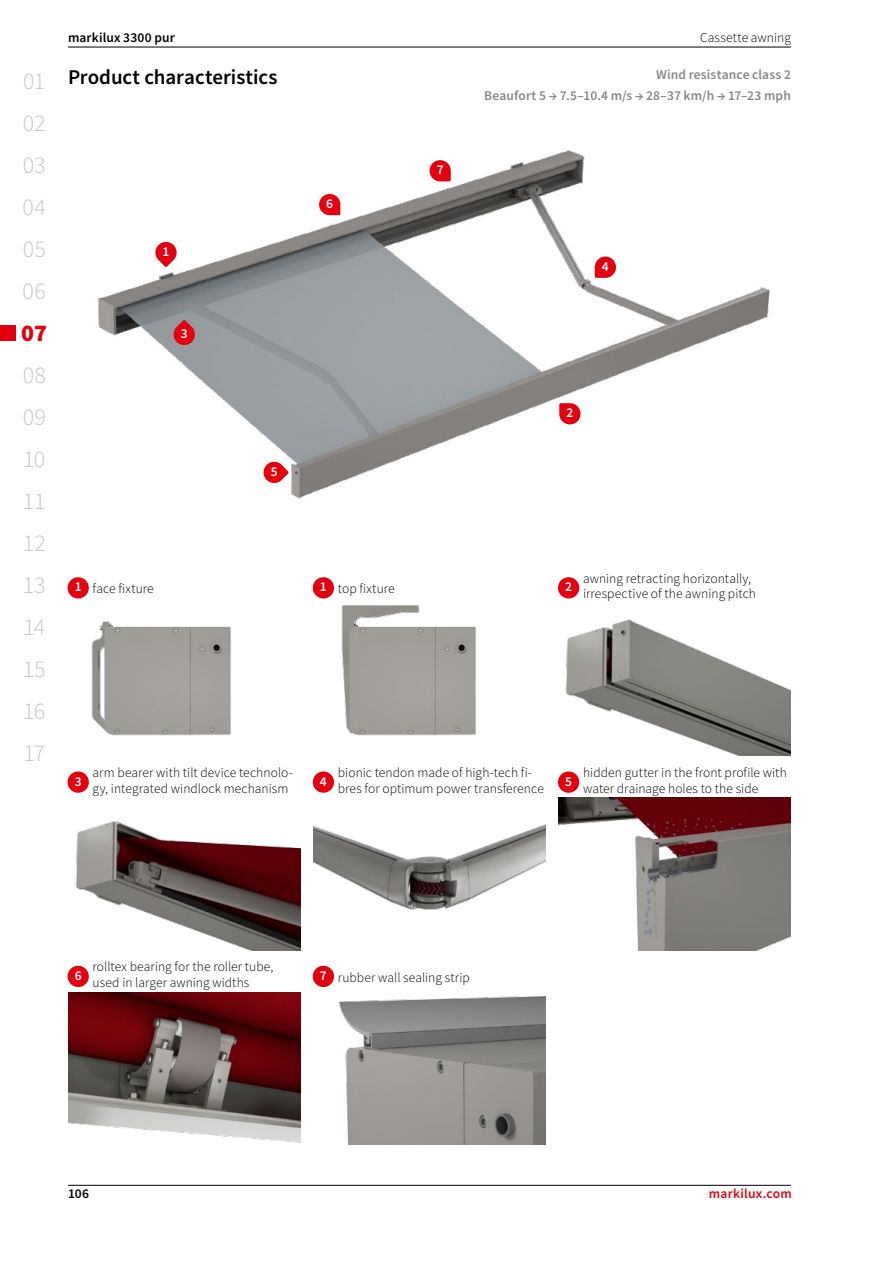
<style>
.page{position:relative;width:893px;height:1263px;background:#fff}
.page>*{position:absolute;margin:0;border:0;box-sizing:border-box;transform-origin:0 0}
.t1{font:300 24px/42px "Source Sans Pro";color:#c5c6c6;text-align:justify}
.t2{font:900 24px "Source Sans Pro";color:#e3000f}
.t3{font:600 21px "Source Sans Pro";letter-spacing:-.005em;color:#000}
.t4{font:300 13.5px/15.8px "Source Sans Pro";letter-spacing:.005em;color:#000}
.t5{font:600 13.5px/21px "Source Sans Pro";letter-spacing:.01em;color:#878786;text-align:right}
.t6{font:600 13.5px "Source Sans Pro";letter-spacing:.01em;color:#000}
.t7{font:600 13.5px "Source Sans Pro";color:#fff}
.t8{font:600 13.5px "Source Sans Pro";letter-spacing:.02em;color:#e3000f}
.s1{font-weight:600;color:#fff}
</style>
<div class="page">
<div style="left:0;top:325px;width:16px;height:16px;background:#e3000f"></div>
<hr style="left:68px;top:1185px;width:723px;height:1px;background:#000">
<hr style="left:68px;top:47px;width:723px;height:1px;background:#000">
<img style="left:97px;top:150px;width:673px;height:349px">
<img style="left:68px;top:992px;width:232px;height:151px">
<svg style="left:154px;top:241px;width:24px;height:26px"></svg>
<svg style="left:429px;top:160px;width:22px;height:21px"></svg>
<svg style="left:595px;top:257px;width:21px;height:21px"></svg>
<svg style="left:173px;top:320px;width:23px;height:26px"></svg>
<svg style="left:262px;top:461px;width:27px;height:23px"></svg>
<svg style="left:559px;top:403px;width:21px;height:21px"></svg>
<div style="left:68px;top:966px;width:21px;height:21px;background:#e3000f;border-radius:50%"></div>
<div style="left:313px;top:771px;width:21px;height:22px;background:#e3000f;border-radius:50%"></div>
<div style="left:68px;top:771px;width:21px;height:22px;background:#e3000f;border-radius:50%"></div>
<img style="left:558px;top:798px;width:233px;height:152px">
<img style="left:75px;top:821px;width:225px;height:129px">
<div style="left:313px;top:966px;width:21px;height:21px;background:#e3000f;border-radius:50%"></div>
<img style="left:91px;top:621px;width:140px;height:115px">
<img style="left:341px;top:605px;width:135px;height:131px">
<div style="left:68px;top:577px;width:21px;height:21px;background:#e3000f;border-radius:50%"></div>
<div style="left:313px;top:577px;width:21px;height:21px;background:#e3000f;border-radius:50%"></div>
<img style="left:313px;top:824px;width:233px;height:86px">
<img style="left:565px;top:619px;width:226px;height:137px">
<div style="left:558px;top:577px;width:21px;height:21px;background:#e3000f;border-radius:50%"></div>
<div style="left:558px;top:771px;width:21px;height:22px;background:#e3000f;border-radius:50%"></div>
<img style="left:338px;top:996px;width:208px;height:148px">
<svg style="left:319px;top:194px;width:21px;height:21px"></svg>
<h1 class="t1" style="left:23px;top:60px;width:25px">01<br>02<br>03<br>04<br>05<br>06</h1>
<h1 class="t2" style="left:21px;top:316px;width:27px">07</h1>
<h1 class="t1" style="left:23px;top:354px;width:25px">08<br>09<br>10<br>11<br>12<br>13<br>14<br>15<br>16<br>17</h1>
<p class="t6" style="left:68px;top:28px;width:108px">markilux 3300 pur</p>
<p class="t4" style="left:700px;top:29px;width:92px">Cassette awning</p>
<h2 class="t3" style="left:68px;top:63px;width:211px">Product characteristics</h2>
<p class="t7" style="left:163px;top:243px;width:8px">1</p>
<p class="t7" style="left:181px;top:325px;width:8px">3</p>
<p class="t7" style="left:326px;top:195px;width:8px">6</p>
<p class="t7" style="left:271px;top:463px;width:8px">5</p>
<p class="t7" style="left:437px;top:161px;width:8px">7</p>
<p class="t5" style="left:484px;top:63px;width:308px">Wind resistance class 2<br>Beaufort 5 → 7.5–10.4 m/s → 28–37 km/h → 17–23 mph</p>
<p class="t7" style="left:602px;top:257px;width:8px">4</p>
<p class="t7" style="left:566px;top:404px;width:8px">2</p>
<p class="t4" style="left:75px;top:581px;width:81px"><span class="s1">1</span> face fixture</p>
<p class="t4" style="left:320px;top:581px;width:76px"><span class="s1">1</span> top fixture</p>
<p class="t7" style="left:565px;top:578px;width:8px">2</p>
<p class="t4" style="left:583px;top:570px;width:174px">awning retracting horizontally, irrespective of the awning pitch</p>
<p class="t4" style="left:93px;top:764px;width:202px">arm bearer with tilt device technolo&shy;gy, integrated windlock mechanism</p>
<p class="t7" style="left:75px;top:772px;width:8px">3</p>
<p class="t7" style="left:320px;top:772px;width:8px">4</p>
<p class="t4" style="left:338px;top:764px;width:208px">bionic tendon made of high-tech fi&shy;bres for optimum power transference</p>
<p class="t7" style="left:565px;top:772px;width:8px">5</p>
<p class="t4" style="left:583px;top:764px;width:205px">hidden gutter in the front profile with water drainage holes to the side</p>
<p class="t7" style="left:75px;top:966px;width:8px">6</p>
<p class="t4" style="left:93px;top:959px;width:182px">rolltex bearing for the roller tube, used in larger awning widths</p>
<p class="t7" style="left:320px;top:966px;width:8px">7</p>
<p class="t4" style="left:338px;top:969px;width:134px">rubber wall sealing strip</p>
<p class="t6" style="left:68px;top:1185px;width:23px">106</p>
<p class="t8" style="left:709px;top:1185px;width:85px">markilux.com</p>
</div>
